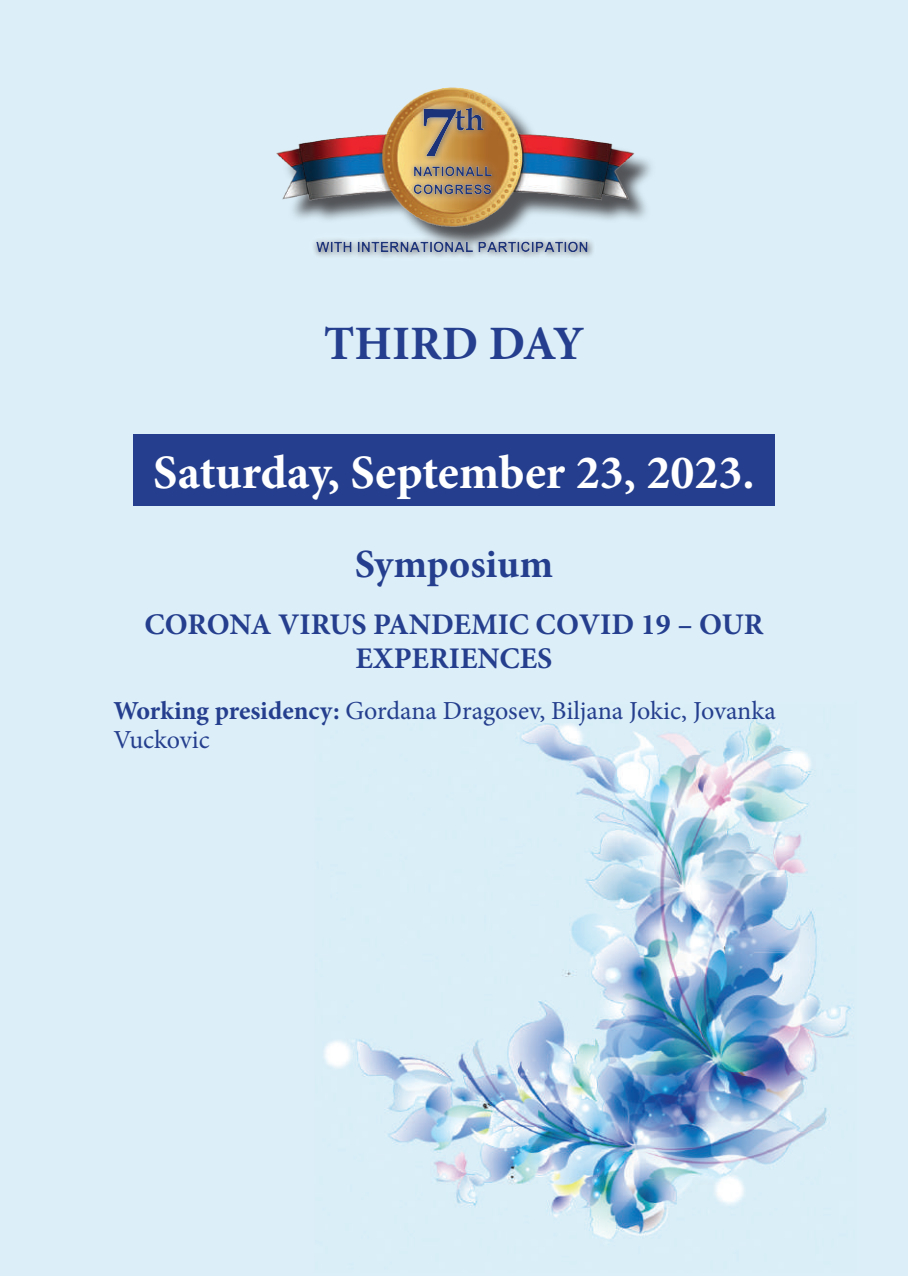
<style>
.page{position:relative;width:908px;height:1276px;background:#fff}
.page>*{position:absolute;margin:0;border:0;box-sizing:border-box;transform-origin:0 0}
.t1{font:700 48px "Minion Pro";color:#fff}
.t2{font:700 48px "Minion Pro";color:#253f8e}
.t3{font:700 40px "Minion Pro";color:#253f8e}
.t4{font:700 31.2px "Book Antiqua";color:#1c3379}
.t5{font:700 30px/34px "Minion Pro";color:#253f8e;text-align:center}
.t6{font:26px/28.6px "Minion Pro";letter-spacing:-.005em;color:#253f8e}
.t7{font:700 14.2px "Arial";color:#1c3379}
.t8{font:700 13.2px/18.4px "Arial";letter-spacing:.035em;color:#1c3379}
.s1{font-size:69.4px}
.s2{font-weight:700}
</style>
<div class="page">
<img style="left:0;top:0;width:907px;height:1276px">
<div style="left:133px;top:434px;width:641px;height:72px;background:#253f8e"></div>
<img style="left:252px;top:62px;width:404px;height:176px">
<svg style="left:296px;top:85px;width:322px;height:180px;background:#b9b2a9"></svg>
<p class="t4" style="left:420px;top:98px;width:65px"><span class="s1">7</span> th</p>
<p class="t8" style="left:413px;top:162px;width:80px">NATIONALL<br>CONGRESS</p>
<p class="t7" style="left:316px;top:237px;width:274px">WITH INTERNATIONAL PARTICIPATION</p>
<h1 class="t2" style="left:323px;top:310px;width:262px">THIRD DAY</h1>
<h1 class="t1" style="left:153px;top:438px;width:602px">Saturday, September 23, 2023.</h1>
<h2 class="t3" style="left:355px;top:536px;width:199px">Symposium</h2>
<p class="t5" style="left:144px;top:607px;width:620px">CORONA VIRUS PANDEMIC COVID 19 – OUR<br>EXPERIENCES</p>
<p class="t6" style="left:113px;top:696px;width:663px"><span class="s2">Working presidency:</span> Gordana Dragosev, Biljana Jokic, Jovanka<br>Vuckovic</p>
</div>
